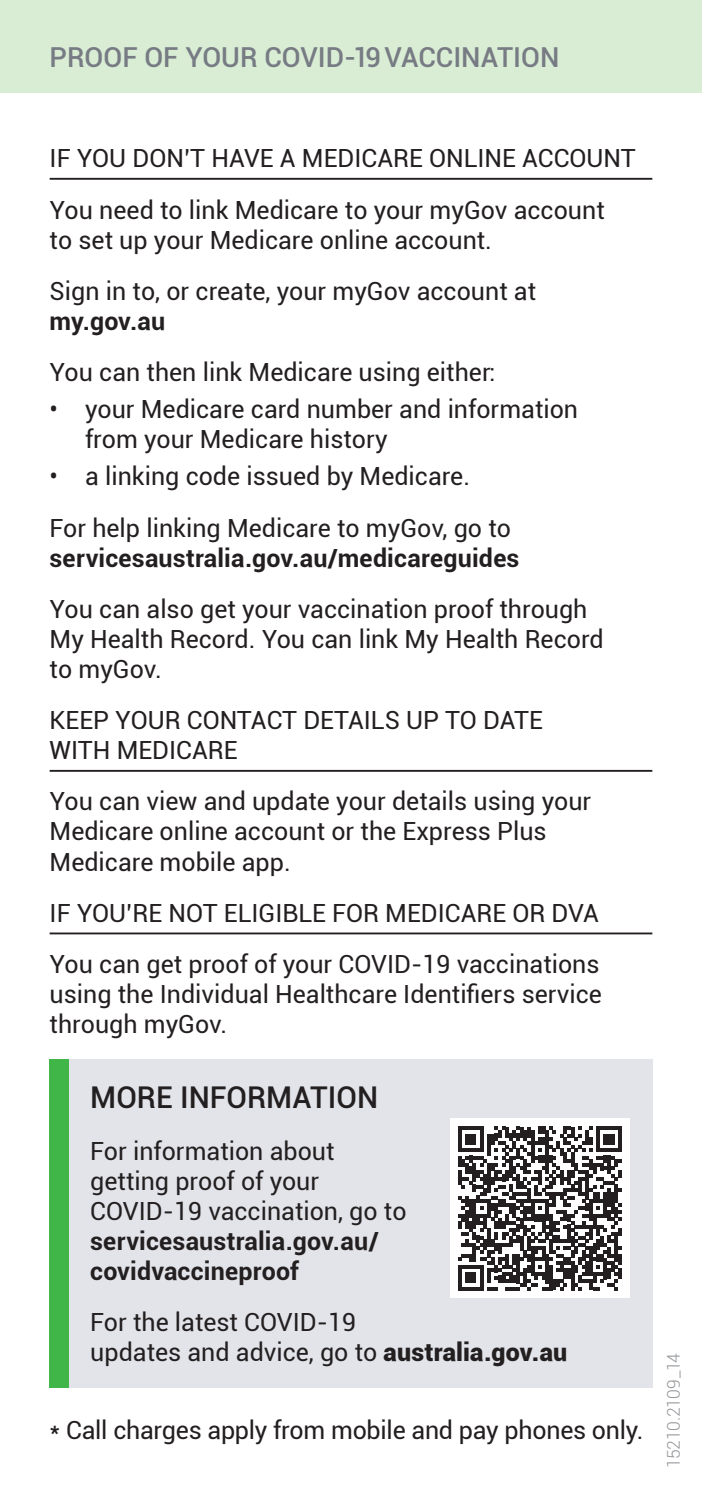
<style>
.page{position:relative;width:702px;height:1489px;background:#fff}
.page>*{position:absolute;margin:0;border:0;box-sizing:border-box;transform-origin:0 0}
.t1{font:500 30px "Roboto";color:#231f20}
.t2{font:500 27.5px "Roboto";color:#777b83}
.t3{font:25px/30px "Roboto";color:#231f20}
.t4{font:700 25px/30px "Roboto";letter-spacing:.01em;color:#231f20}
.t5{font:300 17.5px "Roboto";letter-spacing:-.03em;color:#939598}
.s1{font-weight:900}
</style>
<div class="page">
<div style="left:50px;top:1059px;width:19px;height:328px;background:#40b649"></div>
<div style="left:69px;top:1059px;width:583px;height:328px;background:#e2e4e9"></div>
<hr style="left:50px;top:178px;width:602px;height:2px;background:#231f20">
<hr style="left:50px;top:769px;width:602px;height:2px;background:#231f20">
<hr style="left:50px;top:932px;width:602px;height:2px;background:#231f20">
<div style="left:0;top:0;width:702px;height:92px;background:#d9ecd4"></div>
<div style="left:450px;top:1118px;width:179px;height:179px;background:#fff"></div>
<svg style="left:458px;top:1126px;width:163px;height:164px"></svg>
<p class="t2" style="left:50px;top:38px;width:511px">PROOF OF YOUR COVID-19 VACCINATION</p>
<p class="t3" style="left:50px;top:132px;width:587px;line-height:51.2px">IF YOU DON’T HAVE A MEDICARE ONLINE ACCOUNT<br>You need to link Medicare to your myGov account</p>
<p class="t3" style="left:50px;top:213px;width:488px;line-height:51.2px">to set up your Medicare online account.<br>Sign in to, or create, your myGov account at</p>
<p class="t4" style="left:50px;top:305px;width:117px">my.gov.au</p>
<p class="t3" style="left:50px;top:356px;width:447px">You can then link Medicare using either:</p>
<p class="t3" style="left:85px;top:393px;width:494px;text-indent:-35px">• your Medicare card number and information from your Medicare history</p>
<p class="t3" style="left:50px;top:450px;width:463px;line-height:51.2px">• a linking code issued by Medicare.<br>For help linking Medicare to myGov, go to</p>
<p class="t4" style="left:50px;top:541px;width:471px">servicesaustralia.gov.au/medicareguides</p>
<p class="t3" style="left:50px;top:593px;width:555px">You can also get your vaccination proof through<br>My Health Record. You can link My Health Record to myGov.</p>
<p class="t3" style="left:50px;top:704px;width:494px">KEEP YOUR CONTACT DETAILS UP TO DATE<br>WITH MEDICARE</p>
<p class="t3" style="left:50px;top:785px;width:543px">You can view and update your details using your<br>Medicare online account or the Express Plus<br>Medicare mobile app.</p>
<p class="t3" style="left:50px;top:886px;width:551px;line-height:51.2px">IF YOU’RE NOT ELIGIBLE FOR MEDICARE OR DVA<br>You can get proof of your COVID-19 vaccinations</p>
<p class="t3" style="left:50px;top:978px;width:553px">using the Individual Healthcare Identifiers service through myGov.</p>
<p class="t1" style="left:90px;top:1076px;width:289px">MORE INFORMATION</p>
<p class="t3" style="left:90px;top:1134px;width:318px">For information about getting proof of your<br>COVID-19 vaccination, go to</p>
<p class="t4" style="left:90px;top:1224px;width:290px">servicesaustralia.gov.au/ covidvaccineproof</p>
<p class="t3" style="left:90px;top:1306px;width:478px">For the latest COVID-19<br>updates and advice, go to <span class="s1">australia.gov.au</span></p>
<p class="t3" style="left:50px;top:1414px;width:595px">* Call charges apply from mobile and pay phones only.</p>
<p class="t5" style="left:661px;top:1467px;width:116px;rotate:-90deg">15210.2109_14</p>
</div>
